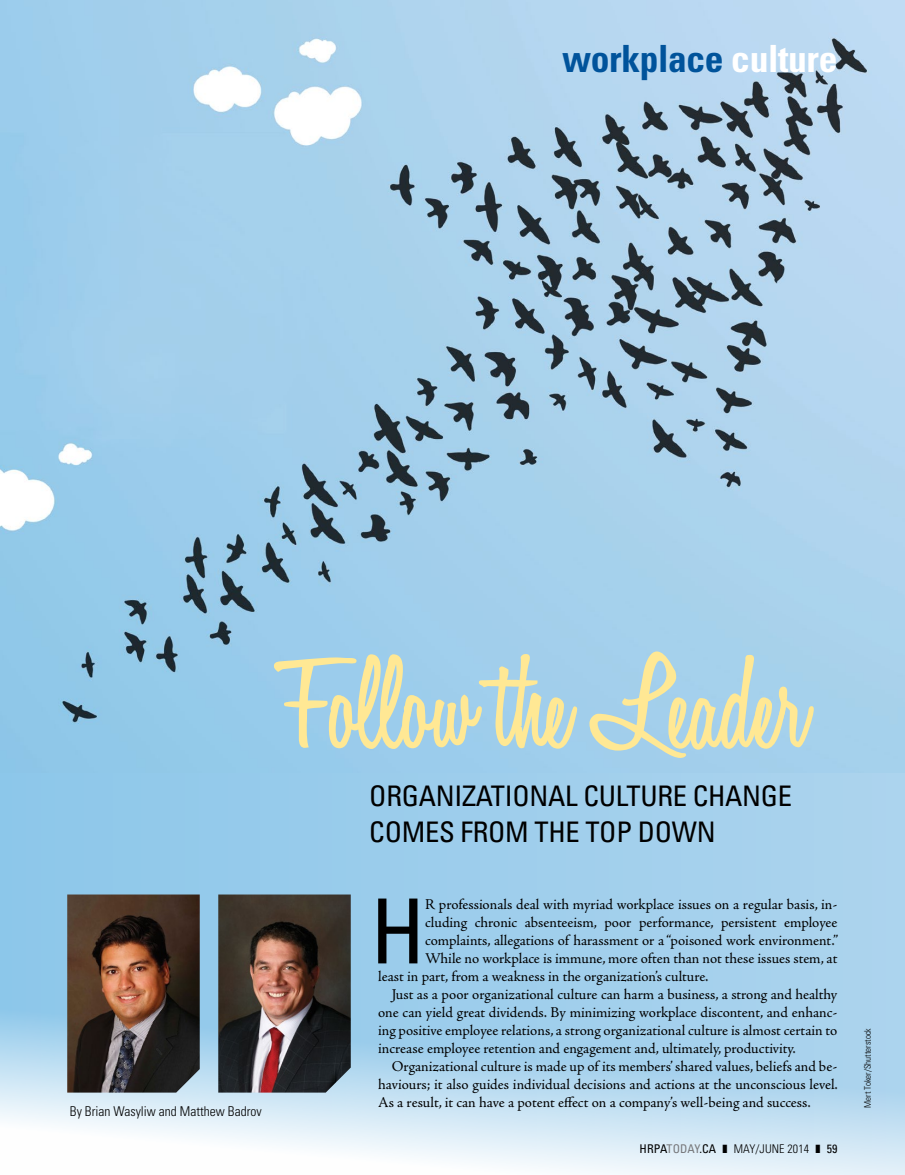
<style>
.page{position:relative;width:905px;height:1175px;background:#fff}
.page>*{position:absolute;margin:0;border:0;box-sizing:border-box;transform-origin:0 0}
.Head_-_Feature{font:600 136.35px "Honey Script";letter-spacing:-.01em;color:#ffe894}
.Dropcap{font:condensed 89.85px "Univers LT Std";color:#000}
.Section{font:700 condensed 37.5px "Univers LT Std";letter-spacing:-.01em;color:#00539b}
.Deck{font:condensed 28.35px/36px "Univers LT Std";letter-spacing:-.01em;color:#000}
.Body_text{font:15px/18px "Adobe Jenson Pro";letter-spacing:-.005em;color:#000;text-align:justify}
.Dropcap-2{font:15px "Adobe Jenson Pro";letter-spacing:-.005em;color:#000}
.Byline{font:300 condensed 13.5px "Univers LT Std";color:#000}
.t1{font:300 condensed 12px "Univers LT Std";letter-spacing:.01em;color:#000}
.Photo_Credit{font:300 condensed 9px "Univers LT Std";color:#000}
.s1{color:#fff}
.s2{font-weight:400}
.s3{font-weight:400;color:#77787b}
</style>
<div class="page">
<svg style="left:1px;top:773px;width:903px;height:401px;background:#afd6ee"></svg>
<img style="left:0;top:0;width:904px;height:773px">
<img style="left:67px;top:894px;width:133px;height:198px">
<img style="left:218px;top:894px;width:133px;height:198px">
<p class="Section" style="left:562px;top:36px;width:277px">workplace <span class="s1">culture</span></p>
<p class="Head_-_Feature" style="left:275px;top:622px;width:532px">Follow the Leader</p>
<p class="Deck" style="left:369px;top:777px;width:424px">ORGANIZATIONAL CULTURE CHANGE<br>COMES FROM THE TOP DOWN</p>
<p class="Byline" style="left:70px;top:1103px;width:193px">By Brian Wasyliw and Matthew Badrov</p>
<p class="Dropcap" style="left:370px;top:874px;width:56px">H</p>
<p class="Dropcap-2" style="left:425px;top:896px;width:413px">R professionals deal with myriad workplace issues on a regular basis, in-</p>
<p class="Dropcap-2" style="left:425px;top:914px;width:413px">cluding chronic absenteeism, poor performance, persistent employee</p>
<p class="Dropcap-2" style="left:425px;top:932px;width:414px">complaints, allegations of harassment or a “poisoned work environment.”</p>
<p class="Dropcap-2" style="left:425px;top:950px;width:413px">While no workplace is immune, more often than not these issues stem, at</p>
<p class="Dropcap-2" style="left:378px;top:968px;width:332px">least in part, from a weakness in the organization’s culture.</p>
<p class="Body_text" style="left:378px;top:986px;width:461px;text-indent:14px">Just as a poor organizational culture can harm a business, a strong and healthy one can yield great dividends. By minimizing workplace discontent, and enhanc&shy;ing positive employee relations, a strong organizational culture is almost certain to increase employee retention and engagement and, ultimately, productivity.</p>
<p class="Body_text" style="left:378px;top:1058px;width:461px;text-indent:14px">Organizational culture is made up of its members’ shared values, beliefs and be&shy;haviours; it also guides individual decisions and actions at the unconscious level.<br>As a result, it can have a potent effect on a company’s well-being and success.</p>
<p class="t1" style="left:639px;top:1141px;width:199px"><span class="s2">HRPA</span><span class="s3">TODAY</span><span class="s2">.CA</span> ❚ MAY/JUNE 2014 ❚ <span class="s2">59</span></p>
<p class="Photo_Credit" style="left:862px;top:1107px;width:81px;rotate:-90deg">Mert Toker/Shutterstock</p>
</div>
